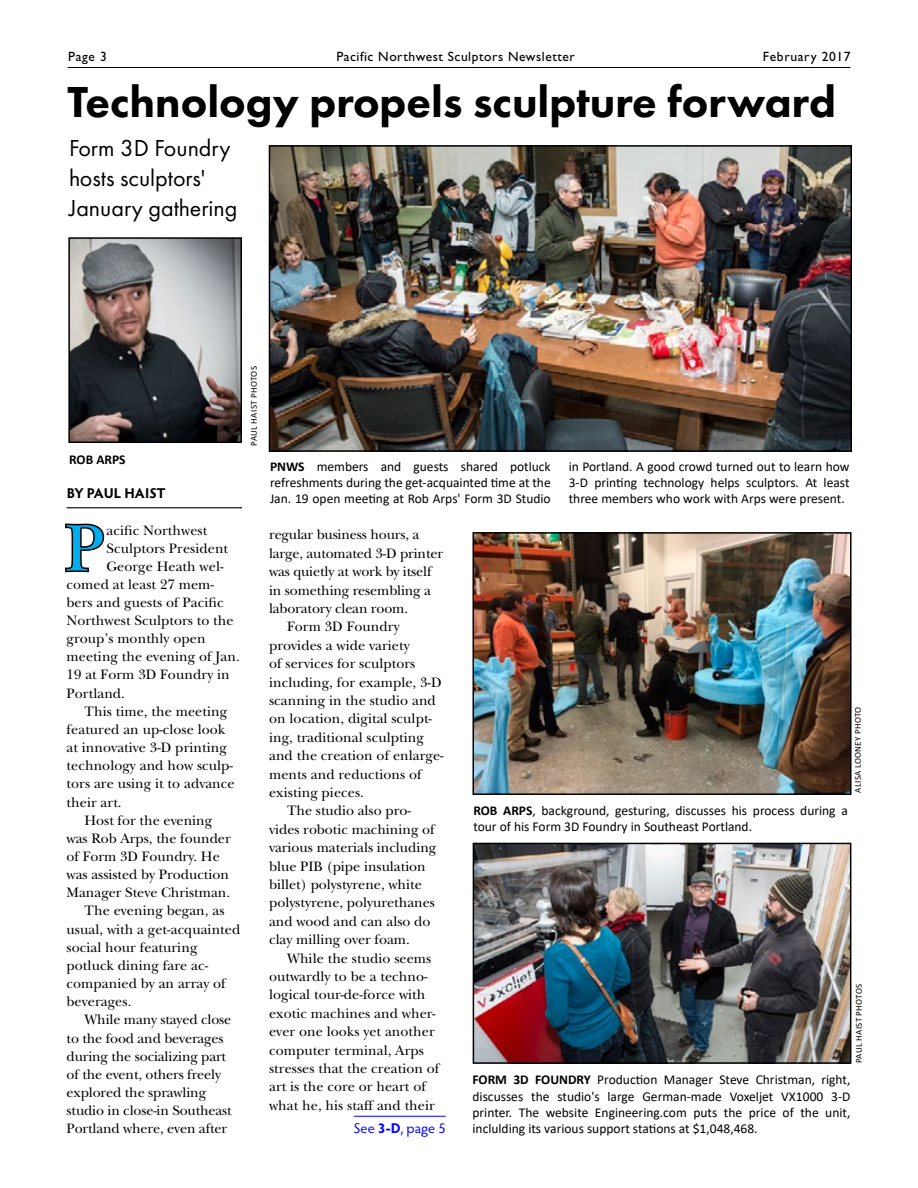
<style>
.page{position:relative;width:918px;height:1188px;background:#fff}
.page>*{position:absolute;margin:0;border:0;box-sizing:border-box;transform-origin:0 0}
.t1{font:68.85px "New Baskerville Std";color:#00aeef}
.t2{font:800 45px "Futura PT";color:#000}
.t3{font:24px/30px "Futura PT";color:#000}
.t4{font:14.25px "New Baskerville Std";letter-spacing:.005em;color:#000}
.t5{font:14.25px "Hypatia Sans Pro";color:#00f}
.t6{font:700 14.25px "Hypatia Sans Pro";letter-spacing:-.005em;color:#000}
.t7{font:13.5px/16.2px "Calibri";color:#000;text-align:justify}
.t8{font:13.5px "Gill Sans";letter-spacing:.04em;color:#000}
.t9{font:700 13.5px "Calibri";color:#000}
.t10{font:9px "Calibri";letter-spacing:.04em;color:#000}
.s1{font-weight:700}
</style>
<div class="page">
<hr style="left:68px;top:67px;width:782px;height:1px;background:#000">
<hr style="left:67px;top:507px;width:175px;height:1px;background:#000">
<svg style="left:65px;top:523px;width:40px;height:50px"></svg>
<img style="left:272px;top:148px;width:577px;height:301px">
<div style="left:269px;top:145px;width:583px;height:307px;border:2px solid #000"></div>
<img style="left:71px;top:240px;width:168px;height:200px">
<div style="left:68px;top:237px;width:174px;height:206px;border:2px solid #000"></div>
<img style="left:475px;top:534px;width:375px;height:259px">
<div style="left:473px;top:532px;width:379px;height:263px;border:1px solid #000"></div>
<img style="left:476px;top:846px;width:372px;height:215px">
<div style="left:473px;top:843px;width:378px;height:221px;border:2px solid #000"></div>
<hr style="left:354px;top:1116px;width:92px;height:1px;background:#00f">
<p class="t8" style="left:68px;top:48px;width:40px">Page 3</p>
<p class="t8" style="left:336px;top:48px;width:240px">Pacific Northwest Sculptors Newsletter</p>
<p class="t8" style="left:763px;top:48px;width:89px">February 2017</p>
<h2 class="t2" style="left:68px;top:74px;width:770px">Technology propels sculpture forward</h2>
<h3 class="t3" style="left:69px;top:133px;width:170px">Form 3D Foundry hosts sculptors'<br>January gathering</h3>
<p class="t9" style="left:69px;top:450px;width:58px">ROB ARPS</p>
<p class="t6" style="left:67px;top:483px;width:100px">BY PAUL HAIST</p>
<h1 class="t1" style="left:65px;top:508px;width:41px">P</h1>
<p class="t4" style="left:107px;top:522px;width:102px">acific Northwest</p>
<p class="t4" style="left:107px;top:540px;width:123px">Sculptors President</p>
<p class="t4" style="left:107px;top:558px;width:118px">George Heath wel-</p>
<p class="t4" style="left:67px;top:576px;width:149px">comed at least 27 mem-</p>
<p class="t4" style="left:67px;top:594px;width:159px">bers and guests of Pacific</p>
<p class="t4" style="left:67px;top:612px;width:169px">Northwest Sculptors to the</p>
<p class="t4" style="left:67px;top:630px;width:141px">group’s monthly open</p>
<p class="t4" style="left:67px;top:648px;width:175px">meeting the evening of Jan.</p>
<p class="t4" style="left:67px;top:667px;width:165px">19 at Form 3D Foundry in</p>
<p class="t4" style="left:67px;top:685px;width:60px">Portland.</p>
<p class="t4" style="left:85px;top:703px;width:144px">This time, the meeting</p>
<p class="t4" style="left:67px;top:721px;width:160px">featured an up-close look</p>
<p class="t4" style="left:67px;top:739px;width:162px">at innovative 3-D printing</p>
<p class="t4" style="left:67px;top:757px;width:168px">technology and how sculp-</p>
<p class="t4" style="left:67px;top:775px;width:170px">tors are using it to advance</p>
<p class="t4" style="left:67px;top:794px;width:57px">their art.</p>
<p class="t4" style="left:85px;top:812px;width:129px">Host for the evening</p>
<p class="t4" style="left:67px;top:830px;width:166px">was Rob Arps, the founder</p>
<p class="t4" style="left:67px;top:848px;width:155px">of Form 3D Foundry. He</p>
<p class="t4" style="left:67px;top:866px;width:164px">was assisted by Production</p>
<p class="t4" style="left:67px;top:884px;width:165px">Manager Steve Christman.</p>
<p class="t4" style="left:85px;top:903px;width:141px">The evening began, as</p>
<p class="t4" style="left:67px;top:921px;width:175px">usual, with a get-acquainted</p>
<p class="t4" style="left:67px;top:939px;width:132px">social hour featuring</p>
<p class="t4" style="left:67px;top:957px;width:143px">potluck dining fare ac-</p>
<p class="t4" style="left:67px;top:975px;width:161px">companied by an array of</p>
<p class="t4" style="left:67px;top:993px;width:66px">beverages.</p>
<p class="t4" style="left:85px;top:1011px;width:148px">While many stayed close</p>
<p class="t4" style="left:67px;top:1030px;width:159px">to the food and beverages</p>
<p class="t4" style="left:67px;top:1048px;width:161px">during the socializing part</p>
<p class="t4" style="left:67px;top:1066px;width:156px">of the event, others freely</p>
<p class="t4" style="left:67px;top:1084px;width:141px">explored the sprawling</p>
<p class="t4" style="left:67px;top:1102px;width:167px">studio in close-in Southeast</p>
<p class="t4" style="left:67px;top:1120px;width:162px">Portland where, even after</p>
<p class="t10" style="left:248px;top:446px;width:81px;rotate:-90deg">PAUL HAIST PHOTOS</p>
<p class="t7" style="left:270px;top:458px;width:282px"><span class="s1">PNWS</span> members and guests shared potluck refreshments during the get-acquainted time at the Jan. 19 open meeting at Rob Arps' Form 3D Studio</p>
<p class="t7" style="left:569px;top:458px;width:282px">in Portland. A good crowd turned out to learn how 3-D printing technology helps sculptors. At least three members who work with Arps were present.</p>
<p class="t4" style="left:269px;top:527px;width:152px">regular business hours, a</p>
<p class="t4" style="left:269px;top:545px;width:175px">large, automated 3-D printer</p>
<p class="t4" style="left:269px;top:563px;width:164px">was quietly at work by itself</p>
<p class="t4" style="left:269px;top:582px;width:163px">in something resembling a</p>
<p class="t4" style="left:269px;top:600px;width:140px">laboratory clean room.</p>
<p class="t4" style="left:287px;top:618px;width:114px">Form 3D Foundry</p>
<p class="t4" style="left:269px;top:637px;width:142px">provides a wide variety</p>
<p class="t4" style="left:269px;top:655px;width:148px">of services for sculptors</p>
<p class="t4" style="left:269px;top:674px;width:174px">including, for example, 3-D</p>
<p class="t4" style="left:269px;top:692px;width:168px">scanning in the studio and</p>
<p class="t4" style="left:269px;top:710px;width:164px">on location, digital sculpt-</p>
<p class="t4" style="left:269px;top:729px;width:156px">ing, traditional sculpting</p>
<p class="t4" style="left:269px;top:747px;width:176px">and the creation of enlarge-</p>
<p class="t4" style="left:269px;top:766px;width:154px">ments and reductions of</p>
<p class="t4" style="left:269px;top:784px;width:96px">existing pieces.</p>
<p class="t4" style="left:287px;top:802px;width:125px">The studio also pro-</p>
<p class="t4" style="left:269px;top:821px;width:167px">vides robotic machining of</p>
<p class="t4" style="left:269px;top:839px;width:169px">various materials including</p>
<p class="t4" style="left:269px;top:858px;width:158px">blue PIB (pipe insulation</p>
<p class="t4" style="left:269px;top:876px;width:154px">billet) polystyrene, white</p>
<p class="t4" style="left:269px;top:894px;width:167px">polystyrene, polyurethanes</p>
<p class="t4" style="left:269px;top:913px;width:163px">and wood and can also do</p>
<p class="t4" style="left:269px;top:931px;width:142px">clay milling over foam.</p>
<p class="t4" style="left:287px;top:950px;width:146px">While the studio seems</p>
<p class="t4" style="left:269px;top:968px;width:160px">outwardly to be a techno-</p>
<p class="t4" style="left:269px;top:986px;width:158px">logical tour-de-force with</p>
<p class="t4" style="left:269px;top:1005px;width:168px">exotic machines and wher-</p>
<p class="t4" style="left:269px;top:1023px;width:167px">ever one looks yet another</p>
<p class="t4" style="left:269px;top:1042px;width:156px">computer terminal, Arps</p>
<p class="t4" style="left:269px;top:1060px;width:172px">stresses that the creation of</p>
<p class="t4" style="left:269px;top:1078px;width:158px">art is the core or heart of</p>
<p class="t4" style="left:269px;top:1097px;width:167px">what he, his staff and their</p>
<p class="t5" style="left:354px;top:1119px;width:93px">See <span class="s1">3-D</span>, page 5</p>
<p class="t7" style="left:473px;top:802px;width:376px"><span class="s1">ROB ARPS</span>, background, gesturing, discusses his process during a tour of his Form 3D Foundry in Southeast Portland.</p>
<p class="t10" style="left:852px;top:793px;width:88px;rotate:-90deg">ALISA LOONEY PHOTO</p>
<p class="t10" style="left:853px;top:1063px;width:81px;rotate:-90deg">PAUL HAIST PHOTOS</p>
<p class="t7" style="left:472px;top:1072px;width:380px"><span class="s1">FORM 3D FOUNDRY</span> Production Manager Steve Christman, right, discusses the studio's large German-made Voxeljet VX1000 3-D printer. The website Engineering.com puts the price of the unit, inclulding its various support stations at $1,048,468.</p>
</div>
